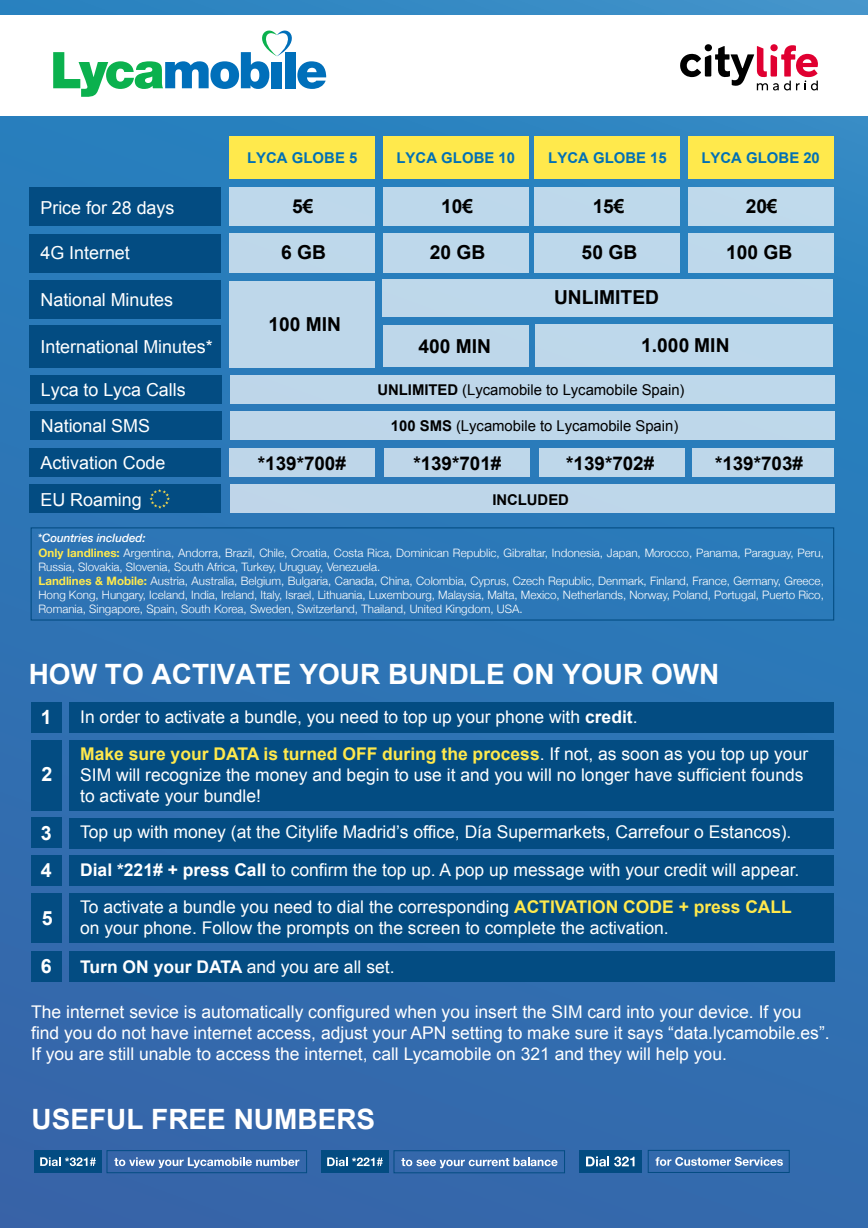
<style>
.page{position:relative;width:868px;height:1228px;background:#fff}
.page>*{position:absolute;margin:0;border:0;box-sizing:border-box;transform-origin:0 0}
.t1{font:700 28px "Arial";color:#fff}
.t2{font:700 19.63px "Arial";color:#fff}
.t3{font:700 19.25px "Arial";color:#000}
.t4{font:700 18.9px "Arial";color:#000}
.t5{font:17.92px "Arial";color:#fff}
.t6{font:17.5px/21px "Arial";color:#fff}
.t7{font:14.87px "Arial";color:#000}
.t8{font:700 14.87px "Arial";letter-spacing:.005em;color:#0070b5}
.t9{font:700 14.87px "Arial";color:#000}
.t10{font:300 11.62px/13.9px "Helvetica Neue";color:#fff}
.t11{font:italic 500 11.55px "Helvetica Neue";color:#fff}
.s1{font-weight:700}
.s2{font-weight:700;color:#ffe94c}
</style>
<div class="page">
<div style="left:0;top:0;width:868px;height:1228px;background:linear-gradient(to bottom,#2b88c3,#3265a9)"></div>
<div style="left:107px;top:1150px;width:200px;height:23px;border:1px solid #034c82"></div>
<div style="left:394px;top:1150px;width:171px;height:23px;border:1px solid #034c82"></div>
<div style="left:648px;top:1150px;width:142px;height:23px;border:1px solid #034c82"></div>
<div style="left:34px;top:1150px;width:68px;height:23px;background:#034c82"></div>
<svg style="left:40px;top:1157px;width:56px;height:9px"></svg>
<div style="left:321px;top:1151px;width:67px;height:22px;background:#034c82"></div>
<svg style="left:327px;top:1157px;width:56px;height:9px"></svg>
<div style="left:579px;top:1150px;width:63px;height:22px;background:#034c82"></div>
<svg style="left:586px;top:1156px;width:49px;height:10px"></svg>
<svg style="left:114px;top:1157px;width:185px;height:11px"></svg>
<svg style="left:401px;top:1157px;width:157px;height:11px"></svg>
<svg style="left:655px;top:1157px;width:128px;height:9px"></svg>
<div style="left:0;top:16px;width:868px;height:100px;background:#fff"></div>
<svg style="left:53px;top:30px;width:273px;height:67px"></svg>
<div style="left:229px;top:136px;width:146px;height:43px;background:#ffe94c"></div>
<div style="left:383px;top:136px;width:146px;height:43px;background:#ffe94c"></div>
<div style="left:535px;top:136px;width:145px;height:43px;background:#ffe94c"></div>
<div style="left:688px;top:136px;width:145px;height:43px;background:#ffe94c"></div>
<div style="left:229px;top:187px;width:146px;height:39px;background:#bed8eb"></div>
<div style="left:383px;top:187px;width:145px;height:39px;background:#bdd8eb"></div>
<div style="left:688px;top:187px;width:145px;height:39px;background:#bfdaec"></div>
<div style="left:535px;top:187px;width:145px;height:39px;background:#bed9eb"></div>
<div style="left:229px;top:281px;width:146px;height:86px;background:#bed7ea"></div>
<div style="left:30px;top:187px;width:191px;height:39px;background:#034c82"></div>
<div style="left:30px;top:234px;width:191px;height:38px;background:#034c82"></div>
<div style="left:30px;top:281px;width:191px;height:38px;background:#034c82"></div>
<div style="left:30px;top:325px;width:191px;height:42px;background:#034c82"></div>
<div style="left:229px;top:448px;width:146px;height:29px;background:#bed6e9"></div>
<div style="left:384px;top:448px;width:146px;height:29px;background:#bed6e9"></div>
<div style="left:693px;top:448px;width:141px;height:29px;background:#bed7ea"></div>
<div style="left:539px;top:448px;width:145px;height:29px;background:#bed7ea"></div>
<div style="left:30px;top:448px;width:191px;height:29px;background:#034c82"></div>
<div style="left:230px;top:484px;width:604px;height:29px;background:#bed6e9"></div>
<div style="left:30px;top:484px;width:191px;height:29px;background:#034c82"></div>
<div style="left:536px;top:325px;width:297px;height:42px;background:#bed8eb"></div>
<div style="left:383px;top:279px;width:450px;height:38px;background:#bed8eb"></div>
<div style="left:384px;top:325px;width:145px;height:42px;background:#bed7ea"></div>
<svg style="left:149px;top:489px;width:21px;height:19px"></svg>
<div style="left:231px;top:375px;width:604px;height:28px;background:#bed7ea"></div>
<div style="left:30px;top:375px;width:191px;height:28px;background:#034c82"></div>
<div style="left:231px;top:411px;width:604px;height:29px;background:#bed7ea"></div>
<div style="left:30px;top:411px;width:191px;height:29px;background:#034c82"></div>
<div style="left:229px;top:233px;width:146px;height:40px;background:#bed8ea"></div>
<div style="left:383px;top:233px;width:145px;height:40px;background:#bed8eb"></div>
<div style="left:535px;top:233px;width:145px;height:40px;background:#bdd8eb"></div>
<div style="left:689px;top:233px;width:145px;height:40px;background:#bed9eb"></div>
<div style="left:31px;top:702px;width:31px;height:31px;background:#034c82"></div>
<div style="left:69px;top:702px;width:764px;height:31px;background:#034c82"></div>
<div style="left:31px;top:817px;width:31px;height:31px;background:#034c82"></div>
<div style="left:69px;top:818px;width:764px;height:30px;background:#034c82"></div>
<div style="left:31px;top:855px;width:31px;height:31px;background:#034c82"></div>
<div style="left:69px;top:855px;width:764px;height:31px;background:#034c82"></div>
<div style="left:31px;top:951px;width:31px;height:31px;background:#034c82"></div>
<div style="left:69px;top:951px;width:765px;height:31px;background:#034c82"></div>
<div style="left:31px;top:893px;width:31px;height:50px;background:#034c82"></div>
<div style="left:69px;top:893px;width:764px;height:50px;background:#034c82"></div>
<div style="left:31px;top:740px;width:31px;height:71px;background:#034c82"></div>
<div style="left:69px;top:740px;width:764px;height:71px;background:#034c82"></div>
<div style="left:31px;top:527px;width:803px;height:93px;border:1px solid #034c82"></div>
<svg style="left:680px;top:45px;width:138px;height:46px"></svg>
<div style="left:705px;top:44px;width:7px;height:7px;background:#000;border-radius:50%"></div>
<div style="left:770px;top:44px;width:8px;height:7px;background:#e00031;border-radius:50%"></div>
<p class="t5" style="left:41px;top:196px;width:135px">Price for 28 days</p>
<p class="t5" style="left:41px;top:241px;width:91px">4G Internet</p>
<p class="t5" style="left:41px;top:288px;width:134px">National Minutes</p>
<p class="t5" style="left:41px;top:335px;width:174px">International Minutes*</p>
<p class="t8" style="left:247px;top:148px;width:112px">LYCA GLOBE 5</p>
<p class="t8" style="left:396px;top:148px;width:120px">LYCA GLOBE 10</p>
<p class="t8" style="left:548px;top:148px;width:120px">LYCA GLOBE 15</p>
<p class="t8" style="left:701px;top:148px;width:120px">LYCA GLOBE 20</p>
<p class="t3" style="left:292px;top:194px;width:23px">5€</p>
<p class="t3" style="left:441px;top:194px;width:33px">10€</p>
<p class="t3" style="left:593px;top:194px;width:33px">15€</p>
<p class="t3" style="left:746px;top:194px;width:33px">20€</p>
<p class="t3" style="left:281px;top:239px;width:46px">6 GB</p>
<p class="t3" style="left:430px;top:239px;width:57px">20 GB</p>
<p class="t3" style="left:582px;top:239px;width:57px">50 GB</p>
<p class="t3" style="left:726px;top:239px;width:68px">100 GB</p>
<p class="t3" style="left:268px;top:311px;width:74px">100 MIN</p>
<p class="t3" style="left:418px;top:333px;width:74px">400 MIN</p>
<p class="t3" style="left:554px;top:285px;width:107px">UNLIMITED</p>
<p class="t3" style="left:641px;top:333px;width:90px">1.000 MIN</p>
<p class="t5" style="left:41px;top:378px;width:146px">Lyca to Lyca Calls</p>
<p class="t7" style="left:377px;top:380px;width:309px"><span class="s1">UNLIMITED</span> (Lycamobile to Lycamobile Spain)</p>
<p class="t5" style="left:41px;top:414px;width:111px">National SMS</p>
<p class="t7" style="left:391px;top:416px;width:289px"><span class="s1">100 SMS</span> (Lycamobile to Lycamobile Spain)</p>
<p class="t5" style="left:41px;top:451px;width:127px">Activation Code</p>
<p class="t4" style="left:258px;top:451px;width:89px">*139*700#</p>
<p class="t4" style="left:566px;top:451px;width:89px">*139*702#</p>
<p class="t4" style="left:715px;top:451px;width:89px">*139*703#</p>
<p class="t5" style="left:41px;top:488px;width:103px">EU Roaming</p>
<p class="t9" style="left:492px;top:489px;width:78px">INCLUDED</p>
<p class="t4" style="left:413px;top:451px;width:89px">*139*701#</p>
<p class="t11" style="left:38px;top:528px;width:110px">*Countries included:</p>
<p class="t10" style="left:38px;top:545px;width:787px"><span class="s2">Only landlines:</span> Argentina, Andorra, Brazil, Chile, Croatia, Costa Rica, Dominican Republic, Gibraltar, Indonesia, Japan, Morocco, Panama, Paraguay, Peru, Russia, Slovakia, Slovenia, South Africa, Turkey, Uruguay, Venezuela.<br><span class="s2">Landlines &amp; Mobile:</span> Austria, Australia, Belgium, Bulgaria, Canada, China, Colombia, Cyprus, Czech Republic, Denmark, Finland, France, Germany, Greece, Hong Kong, Hungary, Iceland, India, Ireland, Italy, Israel, Lithuania, Luxembourg, Malaysia, Malta, Mexico, Netherlands, Norway, Poland, Portugal, Puerto Rico, Romania, Singapore, Spain, South Korea, Sweden, Switzerland, Thailand, United Kingdom, USA.</p>
<h1 class="t1" style="left:29px;top:655px;width:692px">HOW TO ACTIVATE YOUR BUNDLE ON YOUR OWN</h1>
<p class="t2" style="left:41px;top:704px;width:12px">1</p>
<p class="t6" style="left:80px;top:707px;width:559px">In order to activate a bundle, you need to top up your phone with <span class="s1">credit</span>.</p>
<p class="t2" style="left:42px;top:761px;width:12px">2</p>
<p class="t6" style="left:80px;top:743px;width:730px"><span class="s2">Make sure your DATA is turned OFF during the process</span>. If not, as soon as you top up your<br>SIM will recognize the money and begin to use it and you will no longer have sufficient founds to activate your bundle!</p>
<p class="t2" style="left:41px;top:820px;width:12px">3</p>
<p class="t6" style="left:80px;top:822px;width:713px">Top up with money (at the Citylife Madrid’s office, Día Supermarkets, Carrefour o Estancos).</p>
<p class="t2" style="left:41px;top:857px;width:12px">4</p>
<p class="t6" style="left:80px;top:859px;width:721px"><span class="s1">Dial *221# + press Call</span> to confirm the top up. A pop up message with your credit will appear.</p>
<p class="t2" style="left:42px;top:905px;width:12px">5</p>
<p class="t6" style="left:80px;top:896px;width:713px">To activate a bundle you need to dial the corresponding <span class="s2">ACTIVATION CODE + press CALL </span>on your phone. Follow the prompts on the screen to complete the activation.</p>
<p class="t2" style="left:41px;top:953px;width:12px">6</p>
<p class="t6" style="left:80px;top:956px;width:316px"><span class="s1">Turn ON your DATA</span> and you are all set.</p>
<p class="t6" style="left:31px;top:1001px;width:800px">The internet sevice is automatically configured when you insert the SIM card into your device. If you find you do not have internet access, adjust your APN setting to make sure it says “data.lycamobile.es”.<br>If you are still unable to access the internet, call Lycamobile on 321 and they will help you.</p>
<h1 class="t1" style="left:31px;top:1100px;width:345px">USEFUL FREE NUMBERS</h1>
</div>
